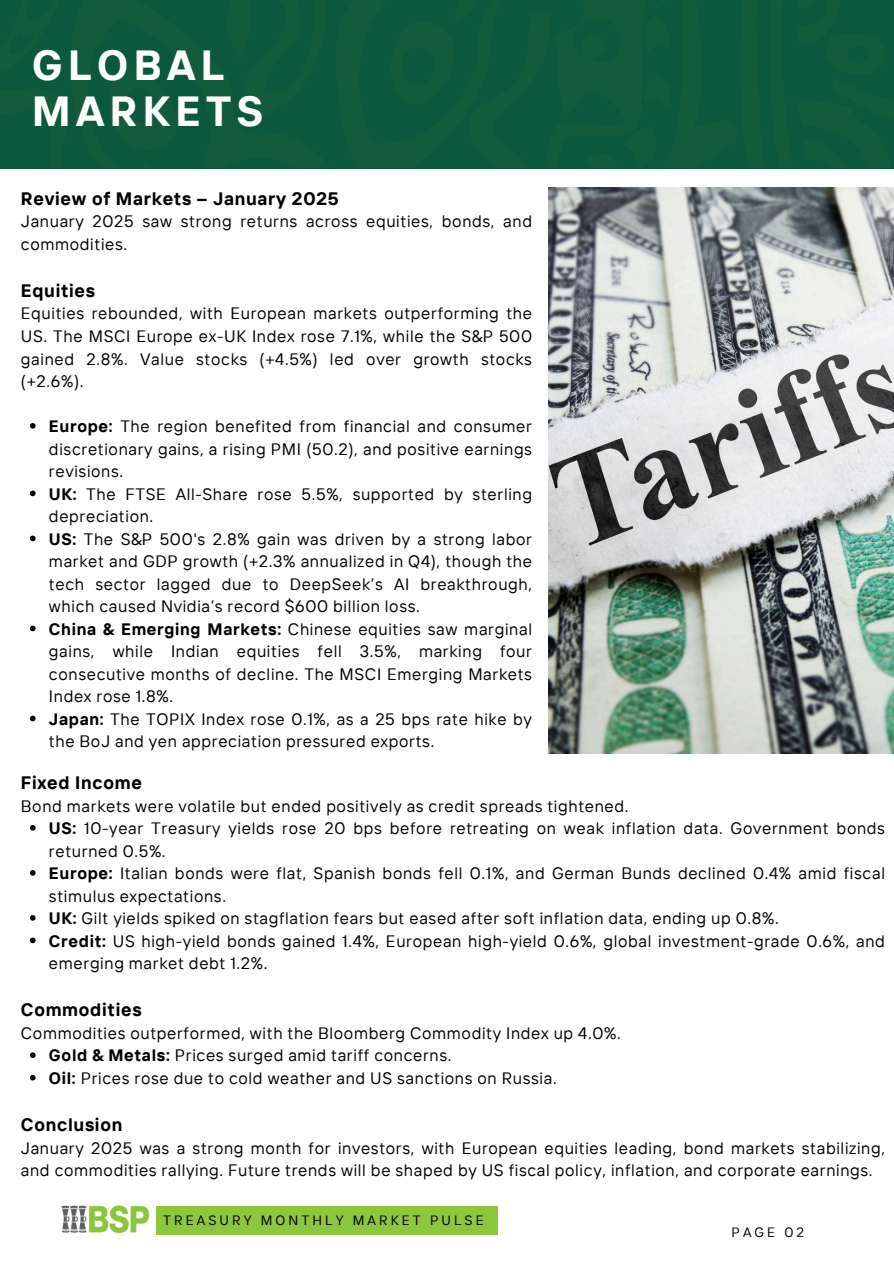
<style>
.page{position:relative;width:894px;height:1264px;background:#fff}
.page>*{position:absolute;margin:0;border:0;box-sizing:border-box;transform-origin:0 0}
.t1{font:700 42px/46.2px "TT Interphases";letter-spacing:.13em;color:#fff}
.t2{font:700 18px "TT Interphases";letter-spacing:.04em;color:#000}
.t3{font:16.5px/22.5px "TT Interphases";letter-spacing:.04em;color:#000}
.t4{font:13.5px "TT Interphases";letter-spacing:.23em;color:#000001}
.s1{font-weight:700}
</style>
<div class="page">
<img style="left:548px;top:187px;width:345px;height:566px">
<div style="left:0;top:0;width:893px;height:168px;background:#0c583e"></div>
<img style="left:61px;top:1205px;width:89px;height:29px">
<div style="left:156px;top:1206px;width:341px;height:29px;background:#8dc63f"></div>
<svg style="left:30px;top:423px;width:6px;height:5px"></svg>
<svg style="left:30px;top:490px;width:6px;height:6px"></svg>
<svg style="left:30px;top:535px;width:6px;height:6px"></svg>
<svg style="left:30px;top:625px;width:6px;height:6px"></svg>
<svg style="left:30px;top:715px;width:6px;height:6px"></svg>
<svg style="left:30px;top:825px;width:6px;height:5px"></svg>
<svg style="left:30px;top:870px;width:6px;height:5px"></svg>
<svg style="left:30px;top:915px;width:6px;height:5px"></svg>
<svg style="left:30px;top:937px;width:6px;height:6px"></svg>
<svg style="left:30px;top:1052px;width:6px;height:5px"></svg>
<svg style="left:30px;top:1074px;width:6px;height:6px"></svg>
<h2 class="t1" style="left:32px;top:41px;width:232px">GLOBAL<br>MARKETS</h2>
<h2 class="t2" style="left:21px;top:187px;width:319px">Review of Markets – January 2025</h2>
<h2 class="t3" style="left:21px;top:210px;width:512px">January 2025 saw strong returns across equities, bonds, and commodities.</h2>
<p class="t2" style="left:21px;top:279px;width:76px">Equities</p>
<p class="t3" style="left:21px;top:302px;width:512px;text-align:justify">Equities rebounded, with European markets outperforming the US. The MSCI Europe ex-UK Index rose 7.1%, while the S&amp;P 500 gained 2.8%. Value stocks (+4.5%) led over growth stocks (+2.6%).</p>
<p class="t3" style="left:49px;top:414px;width:484px;text-align:justify"><span class="s1">Europe:</span> The region benefited from financial and consumer discretionary gains, a rising PMI (50.2), and positive earnings revisions.</p>
<p class="t3" style="left:49px;top:482px;width:484px"><span class="s1">UK:</span> The FTSE All-Share rose 5.5%, supported by sterling depreciation.</p>
<p class="t3" style="left:49px;top:527px;width:484px;text-align:justify"><span class="s1">US:</span> The S&amp;P 500's 2.8% gain was driven by a strong labor market and GDP growth (+2.3% annualized in Q4), though the tech sector lagged due to DeepSeek’s AI breakthrough, which caused Nvidia’s record $600 billion loss.</p>
<p class="t3" style="left:49px;top:617px;width:484px;text-align:justify"><span class="s1">China &amp; Emerging Markets:</span> Chinese equities saw marginal gains, while Indian equities fell 3.5%, marking four consecutive months of decline. The MSCI Emerging Markets Index rose 1.8%.</p>
<p class="t3" style="left:49px;top:707px;width:484px"><span class="s1">Japan:</span> The TOPIX Index rose 0.1%, as a 25 bps rate hike by the BoJ and yen appreciation pressured exports.</p>
<h2 class="t2" style="left:21px;top:771px;width:122px">Fixed Income</h2>
<h2 class="t3" style="left:21px;top:794px;width:609px">Bond markets were volatile but ended positively as credit spreads tightened.</h2>
<p class="t3" style="left:49px;top:816px;width:837px"><span class="s1">US:</span> 10-year Treasury yields rose 20 bps before retreating on weak inflation data. Government bonds returned 0.5%.</p>
<p class="t3" style="left:49px;top:861px;width:837px"><span class="s1">Europe:</span> Italian bonds were flat, Spanish bonds fell 0.1%, and German Bunds declined 0.4% amid fiscal stimulus expectations.</p>
<p class="t3" style="left:49px;top:906px;width:731px"><span class="s1">UK:</span> Gilt yields spiked on stagflation fears but eased after soft inflation data, ending up 0.8%.</p>
<p class="t3" style="left:49px;top:929px;width:837px"><span class="s1">Credit:</span> US high-yield bonds gained 1.4%, European high-yield 0.6%, global investment-grade 0.6%, and emerging market debt 1.2%.</p>
<h2 class="t2" style="left:21px;top:998px;width:122px">Commodities</h2>
<h2 class="t3" style="left:21px;top:1021px;width:601px">Commodities outperformed, with the Bloomberg Commodity Index up 4.0%.</h2>
<p class="t3" style="left:49px;top:1043px;width:404px"><span class="s1">Gold &amp; Metals:</span> Prices surged amid tariff concerns.</p>
<p class="t3" style="left:49px;top:1066px;width:509px"><span class="s1">Oil:</span> Prices rose due to cold weather and US sanctions on Russia.</p>
<h2 class="t2" style="left:21px;top:1113px;width:103px">Conclusion</h2>
<h2 class="t3" style="left:21px;top:1136px;width:865px">January 2025 was a strong month for investors, with European equities leading, bond markets stabilizing, and commodities rallying. Future trends will be shaped by US fiscal policy, inflation, and corporate earnings.</h2>
<p class="t4" style="left:163px;top:1211px;width:322px">TREASURY MONTHLY MARKET PULSE</p>
<h1 class="t4" style="left:731px;top:1223px;width:74px">PAGE 02</h1>
</div>
